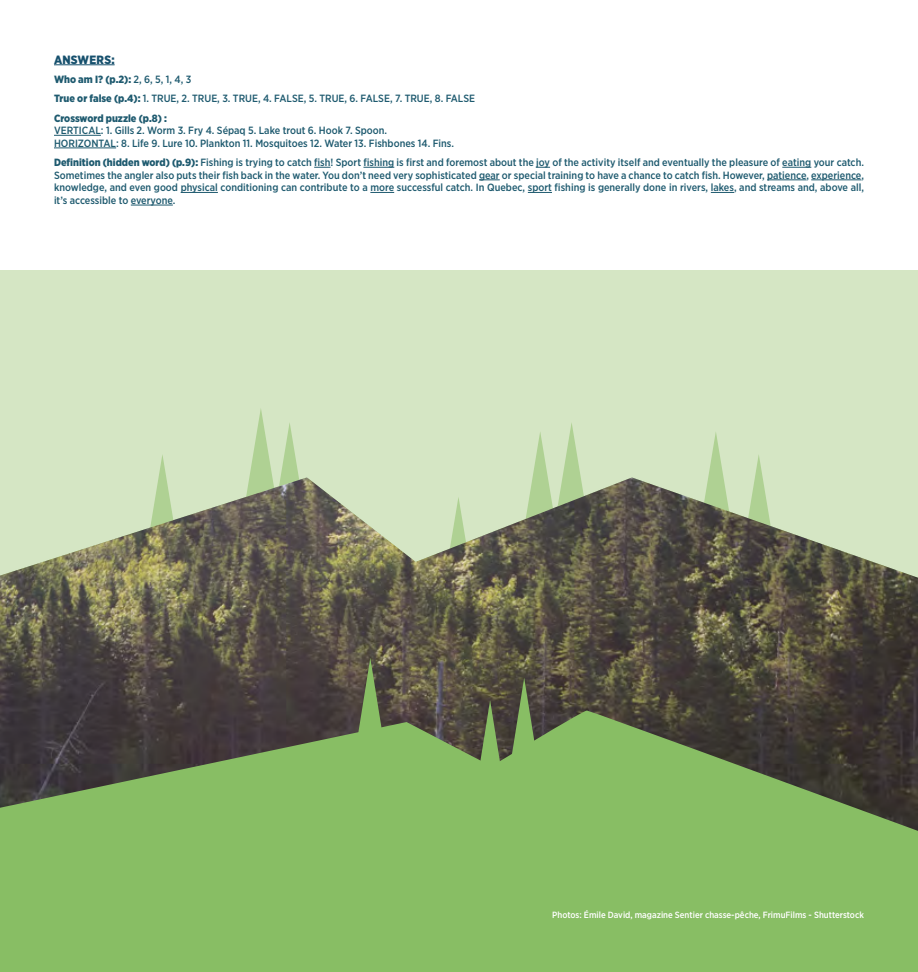
<style>
.page{position:relative;width:918px;height:972px;background:#fff}
.page>*{position:absolute;margin:0;border:0;box-sizing:border-box;transform-origin:0 0}
.t1{font:900 12px "Gotham Narrow";letter-spacing:.02em;color:#16506d}
.t2{font:500 10.5px/12.6px "Gotham Narrow";color:#1e5a6f}
.t3{font:900 10.5px "Gotham Narrow";color:#1e5a6f}
.t4{font:500 9px "Gotham Narrow";color:#fff}
.s1{font-weight:500}
.s2{font-weight:900}
</style>
<div class="page">
<div style="left:0;top:270px;width:918px;height:582px;background:#d5e6c4"></div>
<svg style="left:532px;top:423px;width:49px;height:54px"></svg>
<svg style="left:249px;top:408px;width:50px;height:69px"></svg>
<svg style="left:158px;top:455px;width:8px;height:22px"></svg>
<svg style="left:708px;top:432px;width:16px;height:45px"></svg>
<svg style="left:755px;top:455px;width:8px;height:22px"></svg>
<img style="left:0;top:477px;width:918px;height:233px">
<svg style="left:0;top:710px;width:918px;height:262px;background:#79a45b"></svg>
<svg style="left:473px;top:678px;width:68px;height:128px;background:#6d8852"></svg>
<svg style="left:353px;top:658px;width:34px;height:105px;background:#6f8954"></svg>
<hr style="left:54px;top:64px;width:61px;height:1px;background:#16506d">
<hr style="left:54px;top:135px;width:47px;height:1px;background:#1e5a6f">
<hr style="left:54px;top:148px;width:62px;height:1px;background:#1e5a6f">
<svg style="left:314px;top:167px;width:17px;height:1px"></svg>
<hr style="left:363px;top:167px;width:31px;height:1px;background:#1e5a6f">
<svg style="left:536px;top:167px;width:14px;height:1px"></svg>
<svg style="left:782px;top:167px;width:29px;height:1px"></svg>
<svg style="left:479px;top:180px;width:21px;height:1px"></svg>
<hr style="left:767px;top:180px;width:39px;height:1px;background:#1e5a6f">
<hr style="left:811px;top:180px;width:50px;height:1px;background:#1e5a6f">
<hr style="left:181px;top:192px;width:37px;height:1px;background:#1e5a6f">
<svg style="left:370px;top:192px;width:24px;height:1px"></svg>
<svg style="left:528px;top:192px;width:24px;height:1px"></svg>
<svg style="left:711px;top:192px;width:23px;height:1px"></svg>
<hr style="left:131px;top:205px;width:42px;height:1px;background:#1e5a6f">
<h2 class="t1" style="left:54px;top:51px;width:62px">ANSWERS:</h2>
<p class="t3" style="left:54px;top:72px;width:139px">Who am I? (p.2): <span class="s1">2, 6, 5, 1, 4, 3</span></p>
<p class="t2" style="left:54px;top:92px;width:423px"><span class="s2">True or false (p.4):</span> 1. TRUE, 2. TRUE, 3. TRUE, 4. FALSE, 5. TRUE, 6. FALSE, 7. TRUE, 8. FALSE</p>
<p class="t2" style="left:54px;top:112px;width:402px"><span class="s2">Crossword puzzle (p.8) :<br></span>VERTICAL: 1. Gills 2. Worm 3. Fry 4. Sépaq 5. Lake trout 6. Hook 7. Spoon.<br>HORIZONTAL: 8. Life 9. Lure 10. Plankton 11. Mosquitoes 12. Water 13. Fishbones 14. Fins.</p>
<p class="t2" style="left:54px;top:156px;width:812px;text-align:justify"><span class="s2">Definition (hidden word) (p.9):</span> Fishing is trying to catch fish! Sport fishing is first and foremost about the joy of the activity itself and eventually the pleasure of eating your catch.<br>Sometimes the angler also puts their fish back in the water. You don’t need very sophisticated gear or special training to have a chance to catch fish. However, patience, experience, knowledge, and even good physical conditioning can contribute to a more successful catch. In Quebec, sport fishing is generally done in rivers, lakes, and streams and, above all, it’s accessible to everyone.</p>
<p class="t4" style="left:552px;top:909px;width:313px">Photos: Émile David, magazine Sentier chasse-pêche, FrimuFilms - Shutterstock</p>
</div>
